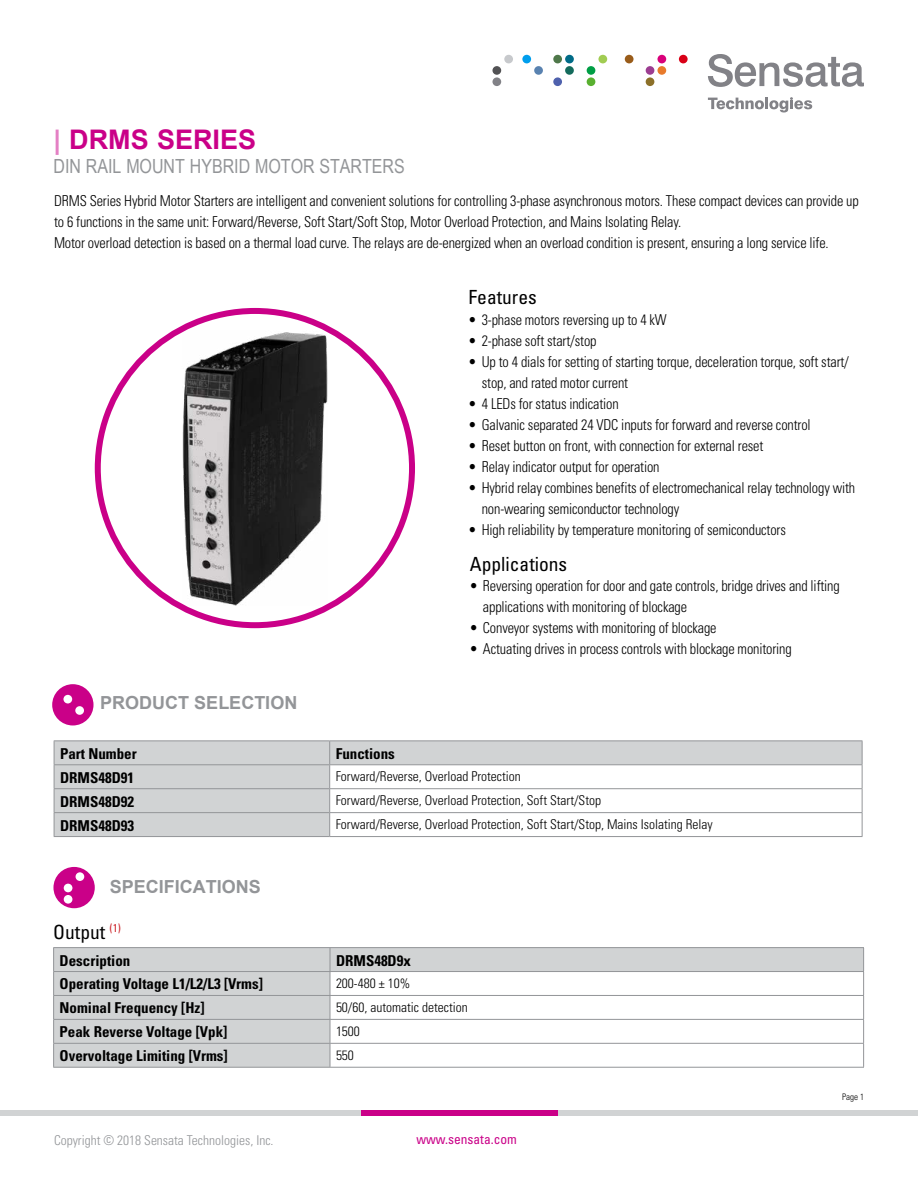
<style>
.page{position:relative;width:918px;height:1188px;background:#fff}
.page>*{position:absolute;margin:0;border:0;box-sizing:border-box;transform-origin:0 0}
.t1{font:700 27px "Arial";color:#ca0088}
.t2{font:19.5px "Arial Narrow";color:#939598}
.t3{font:condensed 19.5px "Univers";color:#000}
.t4{font:700 18px "Arial";color:#939598}
.t5{font:300 condensed 15px/21px "Univers";letter-spacing:-.01em;color:#000;scale:.95 1}
.t6{font:700 condensed 15px "Univers";color:#000}
.t7{font:300 condensed 13.5px "Univers";color:#000}
.t8{font:300 condensed 13.5px "Univers";color:#939598}
.t9{font:condensed 13.5px "Univers";color:#ca0088}
.t10{font:300 condensed 9px "Univers";color:#000}
.s1{color:#e480c4}
</style>
<div class="page">
<svg style="left:708px;top:54px;width:156px;height:33px"></svg>
<svg style="left:708px;top:97px;width:104px;height:15px"></svg>
<div style="left:492px;top:77px;width:9px;height:9px;background:#828287;border-radius:50%"></div>
<div style="left:522px;top:55px;width:9px;height:8px;background:#009eed;border-radius:50%"></div>
<div style="left:534px;top:66px;width:9px;height:9px;background:#5982b0;border-radius:50%"></div>
<div style="left:553px;top:55px;width:9px;height:8px;background:#4f784a;border-radius:50%"></div>
<div style="left:565px;top:55px;width:9px;height:8px;background:#006b87;border-radius:50%"></div>
<div style="left:565px;top:66px;width:9px;height:9px;background:#146b5c;border-radius:50%"></div>
<div style="left:553px;top:77px;width:9px;height:9px;background:#4f61ad;border-radius:50%"></div>
<div style="left:598px;top:55px;width:9px;height:8px;background:#a1cc52;border-radius:50%"></div>
<div style="left:587px;top:66px;width:8px;height:9px;background:#009e45;border-radius:50%"></div>
<div style="left:587px;top:77px;width:8px;height:9px;background:#59b030;border-radius:50%"></div>
<div style="left:657px;top:55px;width:9px;height:8px;background:#d9007a;border-radius:50%"></div>
<div style="left:646px;top:66px;width:8px;height:9px;background:#9c3d91;border-radius:50%"></div>
<div style="left:657px;top:66px;width:9px;height:9px;background:#e87a2b;border-radius:50%"></div>
<div style="left:646px;top:77px;width:8px;height:9px;background:#8c7029;border-radius:50%"></div>
<div style="left:679px;top:55px;width:9px;height:8px;background:#d90017;border-radius:50%"></div>
<div style="left:504px;top:55px;width:9px;height:8px;background:#c7c9cc;border-radius:50%"></div>
<div style="left:492px;top:66px;width:9px;height:9px;background:#525254;border-radius:50%"></div>
<div style="left:625px;top:55px;width:9px;height:8px;background:#995c1a;border-radius:50%"></div>
<div style="left:0;top:1110px;width:918px;height:6px;background:#d1d3d4"></div>
<div style="left:361px;top:1110px;width:197px;height:6px;background:#ca0088"></div>
<img style="left:181px;top:330px;width:148px;height:276px">
<svg style="left:54px;top:948px;width:809px;height:119px"></svg>
<hr style="left:53px;top:947px;width:277px;height:1px;background:#939598">
<hr style="left:330px;top:947px;width:534px;height:1px;background:#939598">
<hr style="left:53px;top:971px;width:277px;height:1px;background:#939598">
<hr style="left:330px;top:971px;width:534px;height:1px;background:#939598">
<hr style="left:53px;top:995px;width:277px;height:1px;background:#939598">
<hr style="left:330px;top:995px;width:534px;height:1px;background:#939598">
<hr style="left:53px;top:1019px;width:277px;height:1px;background:#939598">
<hr style="left:330px;top:1019px;width:534px;height:1px;background:#939598">
<hr style="left:53px;top:1043px;width:277px;height:1px;background:#939598">
<svg style="left:53px;top:948px;width:1px;height:119px"></svg>
<hr style="left:330px;top:1043px;width:534px;height:1px;background:#939598">
<svg style="left:330px;top:948px;width:1px;height:119px"></svg>
<svg style="left:863px;top:948px;width:1px;height:119px"></svg>
<hr style="left:53px;top:1067px;width:277px;height:1px;background:#939598">
<hr style="left:330px;top:1067px;width:534px;height:1px;background:#939598">
<div style="left:53px;top:867px;width:42px;height:41px;background:#ca0088;border-radius:50%"></div>
<div style="left:76px;top:872px;width:8px;height:9px;background:#fff;border-radius:50%"></div>
<div style="left:64px;top:884px;width:8px;height:8px;background:#fff;border-radius:50%"></div>
<div style="left:64px;top:895px;width:8px;height:9px;background:#fff;border-radius:50%"></div>
<div style="left:52px;top:684px;width:42px;height:41px;background:#ca0088;border-radius:50%"></div>
<div style="left:63px;top:695px;width:9px;height:8px;background:#fff;border-radius:50%"></div>
<div style="left:75px;top:706px;width:9px;height:9px;background:#fff;border-radius:50%"></div>
<svg style="left:55px;top:741px;width:807px;height:95px;fill:#d1d3d4"></svg>
<hr style="left:54px;top:740px;width:276px;height:1px;background:#939598">
<hr style="left:330px;top:740px;width:533px;height:1px;background:#939598">
<hr style="left:54px;top:764px;width:276px;height:1px;background:#939598">
<hr style="left:330px;top:764px;width:533px;height:1px;background:#939598">
<hr style="left:54px;top:788px;width:276px;height:1px;background:#939598">
<hr style="left:330px;top:788px;width:533px;height:1px;background:#939598">
<hr style="left:54px;top:812px;width:276px;height:1px;background:#939598">
<svg style="left:54px;top:741px;width:1px;height:95px"></svg>
<hr style="left:330px;top:812px;width:533px;height:1px;background:#939598">
<svg style="left:329px;top:741px;width:1px;height:95px"></svg>
<svg style="left:862px;top:741px;width:1px;height:95px"></svg>
<hr style="left:54px;top:836px;width:276px;height:1px;background:#939598">
<hr style="left:330px;top:836px;width:533px;height:1px;background:#939598">
<h1 class="t1" style="left:53px;top:122px;width:204px"><span class="s1">|</span> DRMS SERIES</h1>
<h2 class="t2" style="left:53px;top:152px;width:353px">DIN RAIL MOUNT HYBRID MOTOR STARTERS</h2>
<p class="t5" style="left:54px;top:190px;width:849px">DRMS Series Hybrid Motor Starters are intelligent and convenient solutions for controlling 3-phase asynchronous motors. These compact devices can provide up to 6 functions in the same unit: Forward/Reverse, Soft Start/Soft Stop, Motor Overload Protection, and Mains Isolating Relay.<br>Motor overload detection is based on a thermal load curve. The relays are de-energized when an overload condition is present, ensuring a long service life.</p>
<h2 class="t3" style="left:469px;top:285px;width:70px">Features</h2>
<p class="t5" style="left:468px;top:309px;width:211px">• 3-phase motors reversing up to 4 kW</p>
<p class="t5" style="left:468px;top:330px;width:137px">• 2-phase soft start/stop</p>
<p class="t5" style="left:482px;top:351px;width:388px;text-indent:-13px">• Up to 4 dials for setting of starting torque, deceleration torque, soft start/ stop, and rated motor current</p>
<p class="t5" style="left:468px;top:393px;width:160px">• 4 LEDs for status indication</p>
<p class="t5" style="left:468px;top:414px;width:362px">• Galvanic separated 24 VDC inputs for forward and reverse control</p>
<p class="t5" style="left:468px;top:435px;width:312px">• Reset button on front, with connection for external reset</p>
<p class="t5" style="left:468px;top:456px;width:203px">• Relay indicator output for operation</p>
<p class="t5" style="left:482px;top:477px;width:395px;text-indent:-13px">• Hybrid relay combines benefits of electromechanical relay technology with non-wearing semiconductor technology</p>
<p class="t5" style="left:468px;top:519px;width:336px">• High reliability by temperature monitoring of semiconductors</p>
<h2 class="t3" style="left:470px;top:551px;width:99px">Applications</h2>
<p class="t4" style="left:100px;top:691px;width:199px">PRODUCT SELECTION</p>
<p class="t5" style="left:483px;top:575px;width:377px;text-indent:-13px">• Reversing operation for door and gate controls, bridge drives and lifting applications with monitoring of blockage</p>
<p class="t5" style="left:469px;top:617px;width:262px">• Conveyor systems with monitoring of blockage</p>
<p class="t5" style="left:469px;top:638px;width:341px">• Actuating drives in process controls with blockage monitoring</p>
<p class="t6" style="left:60px;top:744px;width:78px">Part Number</p>
<p class="t6" style="left:336px;top:744px;width:61px">Functions</p>
<p class="t6" style="left:60px;top:768px;width:76px">DRMS48D91</p>
<p class="t7" style="left:336px;top:769px;width:187px">Forward/Reverse, Overload Protection</p>
<p class="t6" style="left:60px;top:792px;width:76px">DRMS48D92</p>
<p class="t7" style="left:336px;top:793px;width:267px">Forward/Reverse, Overload Protection, Soft Start/Stop</p>
<p class="t6" style="left:60px;top:816px;width:76px">DRMS48D93</p>
<p class="t7" style="left:336px;top:816px;width:379px">Forward/Reverse, Overload Protection, Soft Start/Stop, Mains Isolating Relay</p>
<p class="t4" style="left:110px;top:875px;width:153px">SPECIFICATIONS</p>
<h2 class="t3" style="left:53px;top:920px;width:69px">Output <sup>(1)</sup></h2>
<p class="t6" style="left:60px;top:951px;width:72px">Description</p>
<p class="t6" style="left:336px;top:951px;width:76px">DRMS48D9x</p>
<p class="t6" style="left:60px;top:975px;width:205px">Operating Voltage L1/L2/L3 [Vrms]</p>
<p class="t7" style="left:336px;top:975px;width:76px">200-480 ± 10%</p>
<p class="t6" style="left:60px;top:999px;width:146px">Nominal Frequency [Hz]</p>
<p class="t7" style="left:336px;top:999px;width:133px">50/60, automatic detection</p>
<p class="t6" style="left:60px;top:1023px;width:169px">Peak Reverse Voltage [Vpk]</p>
<p class="t7" style="left:336px;top:1023px;width:25px">1500</p>
<p class="t6" style="left:60px;top:1047px;width:170px">Overvoltage Limiting [Vrms]</p>
<p class="t7" style="left:336px;top:1047px;width:19px">550</p>
<p class="t8" style="left:54px;top:1132px;width:221px">Copyright © 2018 Sensata Technologies, Inc.</p>
<p class="t9" style="left:416px;top:1131px;width:102px">www.sensata.com</p>
<p class="t10" style="left:842px;top:1092px;width:23px">Page 1</p>
</div>
